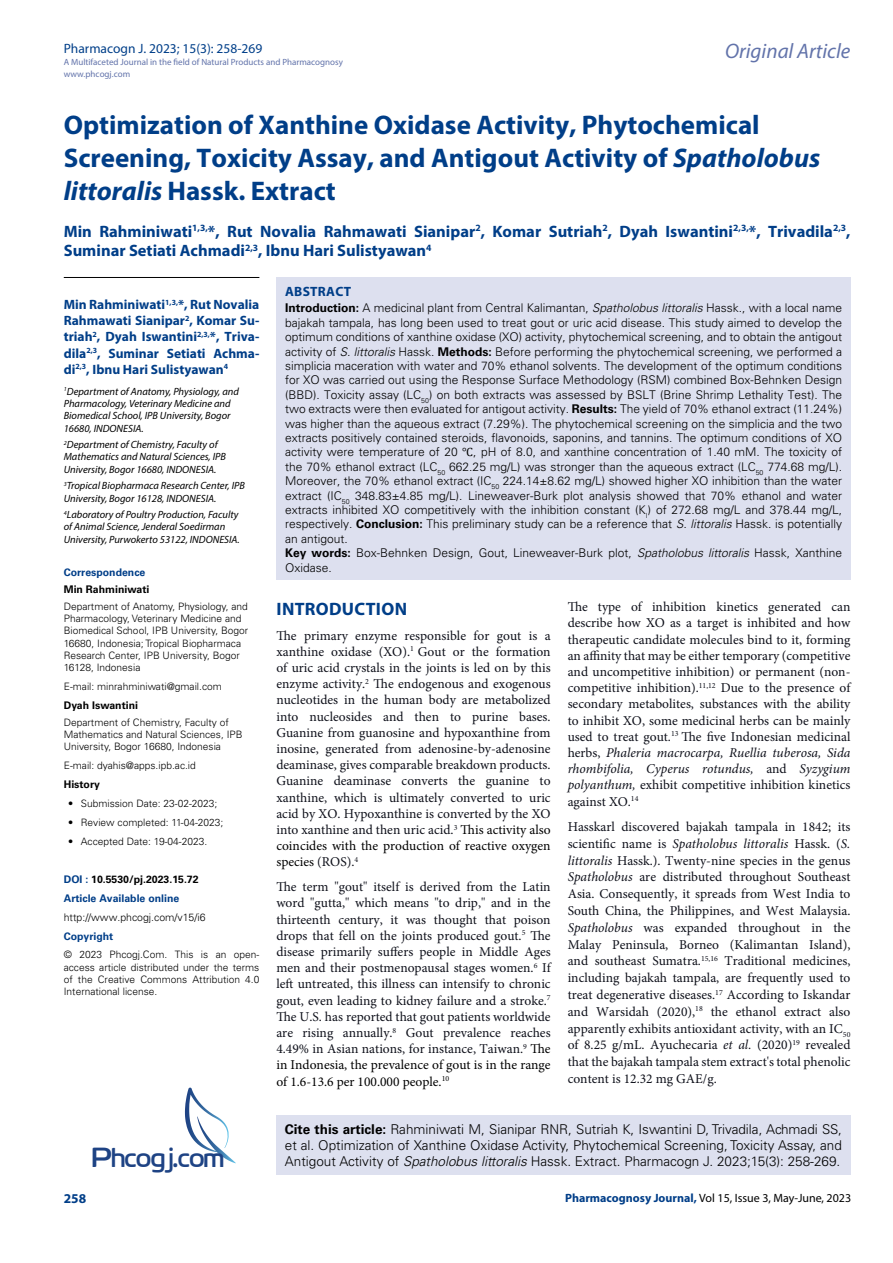
<style>
.page{position:relative;width:893px;height:1263px;background:#fff}
.page>*{position:absolute;margin:0;border:0;box-sizing:border-box;transform-origin:0 0}
.t1{font:27.6px "Cloud World";color:#1e4384}
.t2{font:700 27px/33px "Myriad Pro";color:#003e88}
.t3{font:italic 21px "Myriad Pro";color:#6273aa}
.t4{font:700 18px "Myriad Pro";letter-spacing:.015em;color:#003e88}
.t5{font:700 16.5px/19.5px "Myriad Pro";color:#003e88}
.t6{font:13.5px/16.2px "Minion Pro";color:#0e101a;text-align:justify}
.t7{font:300 13.5px/16.2px "Univers LT Std";color:#000}
.t8{font:700 13.5px/16.2px "Myriad Pro";color:#003e88;text-align:justify}
.t9{font:13.5px "Myriad Pro";color:#003f89}
.t10{font:700 13.5px "Myriad Pro";letter-spacing:.02em;color:#003e88}
.t11{font:300 12px/14.4px "Univers LT Std";color:#000}
.t12{font:12px "Myriad Pro";color:#000}
.t13{font:italic 10.5px/12.3px "Myriad Pro";color:#000}
.t14{font:700 10.5px/18.9px "Univers LT Std";color:#003e88}
.t15{font:700 10.5px "Univers LT Std";color:#000}
.t16{font:300 10.5px "Univers LT Std";color:#000}
.t17{font:300 10.2px/12.3px "Univers LT Std";color:#000}
.t18{font:9px/12px "Myriad Pro";color:#6273aa}
.s1{font-style:italic}
.s2{color:#000}
.s3{font-weight:700}
.s4{font-family:"Cambria Math";font-weight:400}
.s5{font-weight:700;color:#003e88}
</style>
<div class="page">
<div style="left:276px;top:1115px;width:574px;height:60px;background:#dde0ef"></div>
<svg style="left:185px;top:1087px;width:51px;height:76px"></svg>
<div style="left:277px;top:277px;width:574px;height:303px;background:#dde0ef"></div>
<hr style="left:64px;top:277px;width:195px;height:1px;background:#000">
<p class="t9" style="left:64px;top:40px;width:200px">Pharmacogn J. 2023; 15(3): 258-269</p>
<p class="t18" style="left:64px;top:55px;width:281px">A Multifaceted Journal in the field of Natural Products and Pharmacognosy www.phcogj.com</p>
<h3 class="t3" style="left:725px;top:38px;width:127px">Original Article</h3>
<h2 class="t2" style="left:64px;top:108px;width:758px">Optimization of Xanthine Oxidase Activity, Phytochemical<br>Screening, Toxicity Assay, and Antigout Activity of <span class="s1">Spatholobus littoralis</span> Hassk. Extract</h2>
<p class="t5" style="left:64px;top:221px;width:788px">Min Rahminiwati<sup>1,3,</sup>*, Rut Novalia Rahmawati Sianipar<sup>2</sup>, Komar Sutriah<sup>2</sup>, Dyah Iswantini<sup>2,3,</sup>*, Trivadila<sup>2,3</sup>,<br>Suminar Setiati Achmadi<sup>2,3</sup>, Ibnu Hari Sulistyawan<sup>4</sup></p>
<p class="t8" style="left:64px;top:296px;width:197px">Min Rahminiwati<sup>1,3,</sup>*, Rut Novalia Rahmawati Sianipar<sup>2</sup>, Komar Su&shy;triah<sup>2</sup>, Dyah Iswantini<sup>2,3,</sup>*, Triva&shy;dila<sup>2,3</sup>, Suminar Setiati Achma&shy;di<sup>2,3</sup>, Ibnu Hari Sulistyawan<sup>4</sup></p>
<p class="t13" style="left:64px;top:385px;width:177px"><sup>1</sup>Department of Anatomy, Physiology, and Pharmacology, Veterinary Medicine and Biomedical School, IPB University, Bogor 16680, INDONESIA.</p>
<p class="t13" style="left:64px;top:438px;width:164px"><sup>2</sup>Department of Chemistry, Faculty of<br>Mathematics and Natural Sciences, IPB<br>University, Bogor 16680, INDONESIA.</p>
<p class="t13" style="left:64px;top:479px;width:183px"><sup>3</sup>Tropical Biopharmaca Research Center, IPB<br>University, Bogor 16128, INDONESIA.</p>
<p class="t13" style="left:64px;top:508px;width:178px"><sup>4</sup>Laboratory of Poultry Production, Faculty of Animal Science, Jenderal Soedirman<br>University, Purwokerto 53122, INDONESIA.</p>
<p class="t14" style="left:64px;top:563px;width:83px">Correspondence</p>
<p class="t15" style="left:64px;top:583px;width:87px">Min Rahminiwati</p>
<p class="t17" style="left:64px;top:600px;width:186px">Department of Anatomy, Physiology, and Pharmacology, Veterinary Medicine and Biomedical School, IPB University, Bogor 16680, Indonesia; Tropical Biopharmaca Research Center, IPB University, Bogor 16128, Indonesia</p>
<p class="t17" style="left:64px;top:680px;width:160px">E-mail: minrahminiwati@gmail.com</p>
<p class="t15" style="left:64px;top:699px;width:76px">Dyah Iswantini</p>
<p class="t17" style="left:64px;top:716px;width:180px">Department of Chemistry, Faculty of<br>Mathematics and Natural Sciences, IPB<br>University, Bogor 16680, Indonesia</p>
<p class="t17" style="left:64px;top:760px;width:134px">E-mail: dyahis@apps.ipb.ac.id</p>
<p class="t15" style="left:64px;top:779px;width:38px">History</p>
<p class="t17" style="left:68px;top:797px;width:151px">• Submission Date: 23-02-2023;</p>
<p class="t17" style="left:68px;top:816px;width:157px">• Review completed: 11-04-2023;</p>
<p class="t17" style="left:68px;top:835px;width:141px">• Accepted Date: 19-04-2023.</p>
<p class="t14" style="left:64px;top:870px;width:136px">DOI : <span class="s2">10.5530/pj.2023.15.72<br></span>Article Available online</p>
<p class="t16" style="left:64px;top:911px;width:143px">http://www.phcogj.com/v15/i6</p>
<p class="t14" style="left:64px;top:926px;width:51px">Copyright</p>
<p class="t17" style="left:64px;top:948px;width:197px;text-align:justify">© 2023 Phcogj.Com. This is an open&shy;access article distributed under the terms of the Creative Commons Attribution 4.0<br>International license.</p>
<p class="t10" style="left:285px;top:283px;width:67px">ABSTRACT</p>
<p class="t11" style="left:285px;top:301px;width:559px"><span class="s3">Introduction:</span> A medicinal plant from Central Kalimantan, <span class="s1">Spatholobus littoralis</span> Hassk., with a local name bajakah tampala, has long been used to treat gout or uric acid disease. This study aimed to develop the optimum conditions of xanthine oxidase (XO) activity, phytochemical screening, and to obtain the antigout activity of <span class="s1">S. littoralis</span> Hassk. <span class="s3">Methods:</span> Before performing the phytochemical screening, we performed a simplicia maceration with water and 70% ethanol solvents. The development of the optimum conditions for XO was carried out using the Response Surface Methodology (RSM) combined Box-Behnken Design (BBD). Toxicity assay (LC<sub>50</sub>) on both extracts was assessed by BSLT (Brine Shrimp Lethality Test). The two extracts were then evaluated for antigout activity. <span class="s3">Results:</span> The yield of 70% ethanol extract (11.24%) was higher than the aqueous extract (7.29%). The phytochemical screening on the simplicia and the two extracts positively contained steroids, flavonoids, saponins, and tannins. The optimum conditions of XO activity were temperature of 20 <span class="s4">℃</span>, pH of 8.0, and xanthine concentration of 1.40 mM. The toxicity of the 70% ethanol extract (LC<sub>50</sub> 662.25 mg/L) was stronger than the aqueous extract (LC<sub>50</sub> 774.68 mg/L).<br>Moreover, the 70% ethanol extract (IC<sub>50</sub> 224.14±8.62 mg/L) showed higher XO inhibition than the water extract (IC<sub>50</sub> 348.83±4.85 mg/L). Lineweaver-Burk plot analysis showed that 70% ethanol and water extracts inhibited XO competitively with the inhibition constant (K<sub>I</sub>) of 272.68 mg/L and 378.44 mg/L, respectively. <span class="s3">Conclusion:</span> This preliminary study can be a reference that <span class="s1">S. littoralis</span> Hassk. is potentially an antigout.<br><span class="s3">Key words:</span> Box-Behnken Design, Gout, Lineweaver-Burk plot, <span class="s1">Spatholobus littoralis</span> Hassk, Xanthine Oxidase.</p>
<h3 class="t4" style="left:277px;top:597px;width:132px">INTRODUCTION</h3>
<p class="t6" style="left:276px;top:627px;width:276px">The primary enzyme responsible for gout is a xanthine oxidase (XO).<sup>1</sup> Gout or the formation of uric acid crystals in the joints is led on by this enzyme activity.<sup>2</sup> The endogenous and exogenous nucleotides in the human body are metabolized into nucleosides and then to purine bases.<br>Guanine from guanosine and hypoxanthine from inosine, generated from adenosine-by-adenosine deaminase, gives comparable breakdown products.<br>Guanine deaminase converts the guanine to xanthine, which is ultimately converted to uric acid by XO. Hypoxanthine is converted by the XO into xanthine and then uric acid.<sup>3</sup> <span class="s2">This activity also coincides with the production of reactive oxygen species</span> (ROS).<sup>4</sup></p>
<p class="t6" style="left:276px;top:879px;width:276px">The term "gout" itself is derived from the Latin word "gutta," which means "to drip," and in the thirteenth century, it was thought that poison drops that fell on the joints produced gout.<sup>5</sup> The disease primarily suffers people in Middle Ages men and their postmenopausal stages women.<sup>6</sup> If left untreated, this illness can intensify to chronic gout, even leading to kidney failure and a stroke.<sup>7<br></sup>The U.S. has reported that gout patients worldwide are rising annually.<sup>8</sup> Gout prevalence reaches 4.49% in Asian nations, for instance, Taiwan.<sup>9</sup> <span class="s2">The in Indonesia, the prevalence of gout is in the range of 1.6-13.6 per 100.000 people.</span><sup>10</sup></p>
<p class="t6" style="left:568px;top:599px;width:284px">The type of inhibition kinetics generated can describe how XO as a target is inhibited and how therapeutic candidate molecules bind to it, forming an affinity that may be either temporary (competitive and uncompetitive inhibition) or permanent (non&shy;competitive inhibition).<sup>11,12</sup> Due to the presence of secondary metabolites, substances with the ability to inhibit XO, some medicinal herbs can be mainly used to treat gout.<sup>13</sup> The five Indonesian medicinal herbs, <span class="s1">Phaleria macrocarpa, Ruellia tuberosa, Sida rhombifolia, Cyperus rotundus,</span> and <span class="s1">Syzygium polyanthum,</span> exhibit competitive inhibition kinetics against XO.<sup>14</sup></p>
<p class="t6" style="left:568px;top:818px;width:284px;line-height:16.8px">Hasskarl discovered bajakah tampala in 1842; its scientific name is <span class="s1">Spatholobus littoralis</span> Hassk. (<span class="s1">S. littoralis</span> Hassk.). Twenty-nine species in the genus <span class="s1">Spatholobus</span> are distributed throughout Southeast Asia. Consequently, it spreads from West India to South China, the Philippines, and West Malaysia.<br><span class="s1">Spatholobus</span> was expanded throughout in the Malay Peninsula, Borneo (Kalimantan Island), and southeast Sumatra.<sup>15,16</sup> Traditional medicines, including bajakah tampala, are frequently used to treat degenerative diseases.<sup>17</sup> According to Iskandar and Warsidah (2020),<sup>18</sup> the ethanol extract also apparently exhibits antioxidant activity, with an IC<sub>50 </sub>of 8.25 g/mL. Ayuchecaria <span class="s1">et al.</span> (2020)<sup>19</sup> revealed that the bajakah tampala stem extract's total phenolic content is 12.32 mg GAE/g.</p>
<p class="t7" style="left:285px;top:1121px;width:559px"><span class="s3">Cite this article:</span> Rahminiwati M, Sianipar RNR, Sutriah K, Iswantini D, Trivadila, Achmadi SS, et al. Optimization of Xanthine Oxidase Activity, Phytochemical Screening, Toxicity Assay, and</p>
<h1 class="t1" style="left:92px;top:1136px;width:134px">Phcogj.com</h1>
<p class="t7" style="left:285px;top:1153px;width:557px">Antigout Activity of <span class="s1">Spatholobus littoralis</span> Hassk. Extract. Pharmacogn J. 2023;15(3): 258-269.</p>
<p class="t12" style="left:565px;top:1190px;width:288px"><span class="s5">Pharmacognosy Journal,</span> Vol 15, Issue 3, May-June, 2023</p>
<p class="t8" style="left:64px;top:1190px;width:24px">258</p>
</div>
